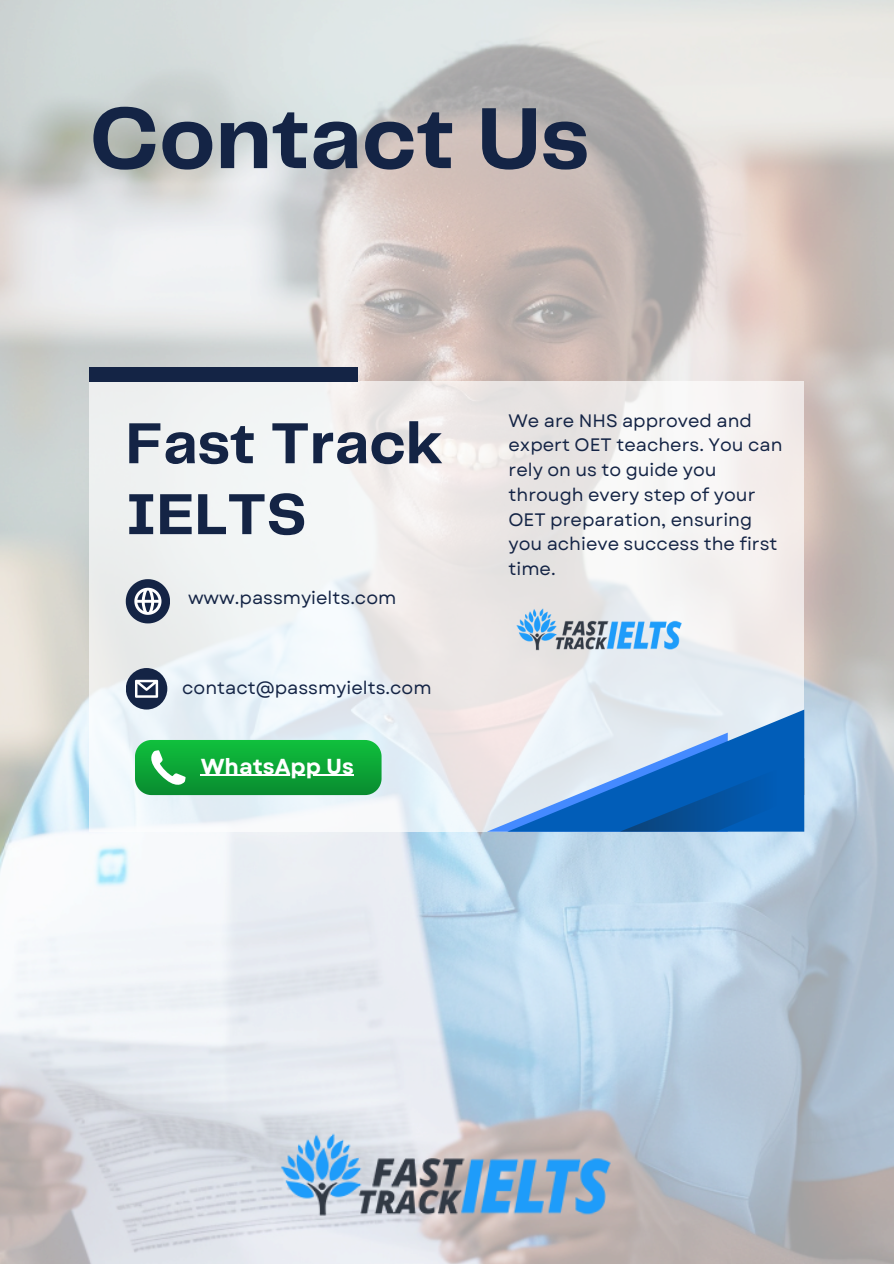
<style>
.page{position:relative;width:894px;height:1264px;background:#fff}
.page>*{position:absolute;margin:0;border:0;box-sizing:border-box;transform-origin:0 0}
.t1{font:700 90px "Telegraf";color:#142445}
.t2{font:700 60px/70.8px "Telegraf";color:#142445}
.t3{font:700 21.6px "Garet";color:#fff}
.t4{font:18px/24.8px "Garet";color:#142445}
</style>
<div class="page">
<img style="left:0;top:0;width:893px;height:1263px">
<svg style="left:89px;top:381px;width:714px;height:450px;fill:#f0f0f2"></svg>
<svg style="left:126px;top:579px;width:44px;height:44px"></svg>
<div style="left:126px;top:668px;width:41px;height:41px;background:#142445;border-radius:50%"></div>
<svg style="left:135px;top:679px;width:23px;height:18px"></svg>
<svg style="left:486px;top:709px;width:318px;height:122px;background:#75a4d4"></svg>
<div style="left:89px;top:367px;width:268px;height:14px;background:#142445"></div>
<img style="left:508px;top:601px;width:182px;height:55px">
<svg style="left:135px;top:740px;width:246px;height:55px;background:#19aa41"></svg>
<hr style="left:201px;top:774px;width:153px;height:1px;background:#fff">
<img style="left:265px;top:1119px;width:363px;height:109px">
<p class="t1" style="left:89px;top:100px;width:501px">Contact Us</p>
<h1 class="t2" style="left:126px;top:411px;width:318px">Fast Track<br>IELTS</h1>
<h2 class="t4" style="left:188px;top:586px;width:210px">www.passmyielts.com</h2>
<p class="t4" style="left:182px;top:675px;width:251px">contact@passmyielts.com</p>
<p class="t3" style="left:201px;top:750px;width:155px">WhatsApp Us</p>
<p class="t4" style="left:508px;top:408px;width:275px">We are NHS approved and expert OET teachers. You can rely on us to guide you through every step of your<br>OET preparation, ensuring you achieve success the first time.</p>
</div>
